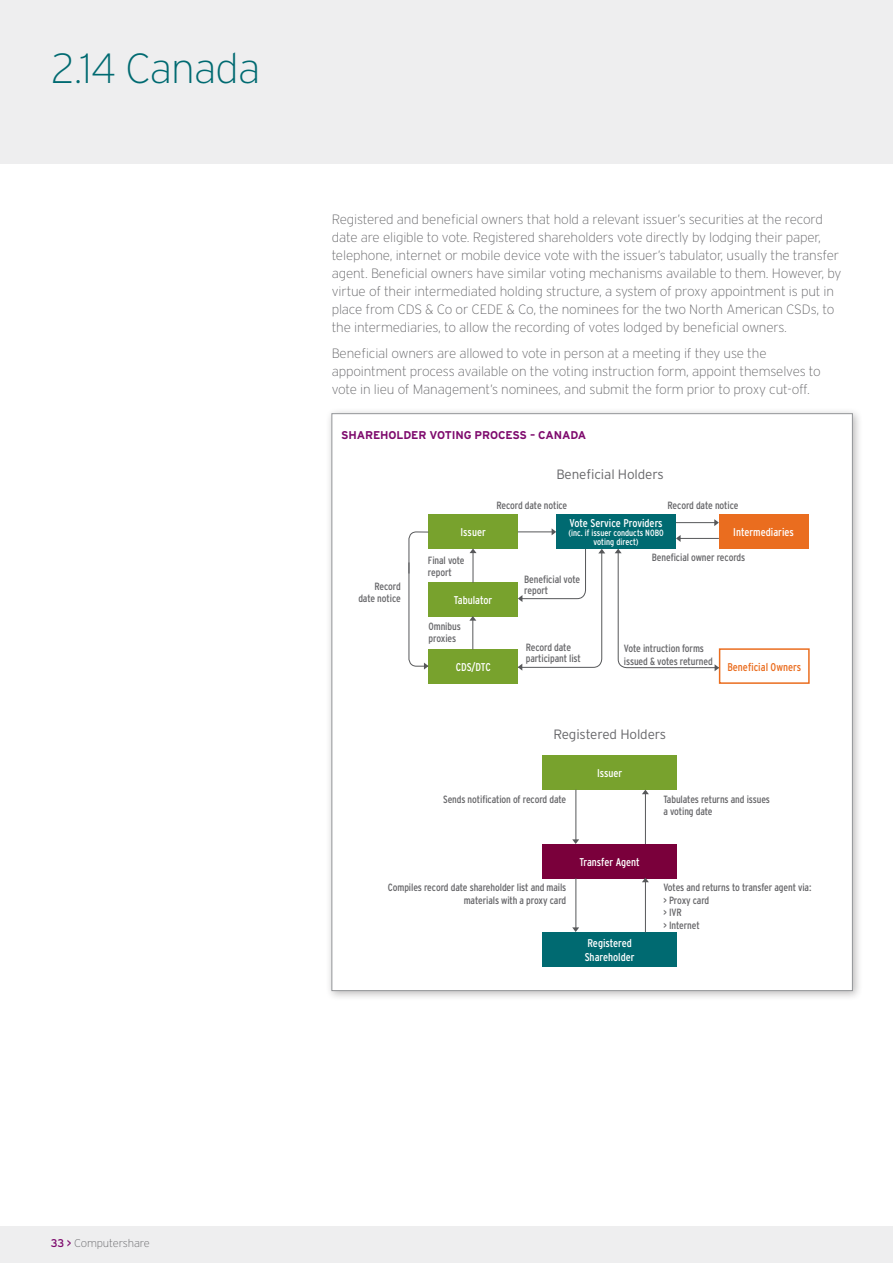
<style>
.page{position:relative;width:893px;height:1263px;background:#fff}
.page>*{position:absolute;margin:0;border:0;box-sizing:border-box;transform-origin:0 0}
._03_Page_Heading{font:200 42px "Interstate";letter-spacing:-.02em;color:#006a71}
._07_Body_copy{font:200 13.5px/18px "Interstate";letter-spacing:-.01em;color:#67676a}
._07_Body_copy-2{font:300 13.5px "Interstate";letter-spacing:-.01em;color:#67676a}
.t1{font:condensed 11.25px "Interstate";color:#fff}
._09_Caption_Heading{font:700 11.25px "Interstate";letter-spacing:-.01em;color:#7e0a6d}
.t2{font:200 11.25px "Interstate";letter-spacing:-.01em;color:#67676a}
.t3{font:condensed 11.25px "Interstate";color:#ea6d1f}
.t4{font:condensed 10.5px/12.6px "Interstate";letter-spacing:-.01em;color:#67676a}
.t5{font:condensed 9px/9px "Interstate";color:#fff;text-align:center}
.s1{font-weight:400;color:#7e0a6d}
</style>
<div class="page">
<div style="left:0;top:0;width:893px;height:164px;background:#eeeeef"></div>
<div style="left:0;top:1226px;width:893px;height:37px;background:#eeeeef"></div>
<div style="left:326px;top:407px;width:537px;height:594px;background:#231f20;opacity:.3"></div>
<div style="left:332px;top:413px;width:521px;height:578px;background:#fff;border:1px solid #939598"></div>
<div style="left:429px;top:514px;width:89px;height:34px;background:#78a22d"></div>
<div style="left:429px;top:582px;width:89px;height:34px;background:#78a22d"></div>
<div style="left:429px;top:649px;width:89px;height:34px;background:#78a22d"></div>
<hr style="left:473px;top:552px;width:1px;height:31px;background:#57585a">
<svg style="left:470px;top:548px;width:6px;height:5px"></svg>
<svg style="left:469px;top:616px;width:7px;height:33px"></svg>
<svg style="left:408px;top:531px;width:21px;height:138px"></svg>
<hr style="left:675px;top:522px;width:41px;height:1px;background:#57585a">
<svg style="left:714px;top:519px;width:5px;height:7px"></svg>
<hr style="left:518px;top:531px;width:36px;height:1px;background:#57585a">
<svg style="left:552px;top:528px;width:4px;height:7px"></svg>
<hr style="left:677px;top:538px;width:42px;height:1px;background:#57585a">
<svg style="left:676px;top:535px;width:5px;height:7px"></svg>
<svg style="left:615px;top:549px;width:104px;height:122px"></svg>
<div style="left:719px;top:648px;width:91px;height:36px;border:2px solid #ea6d1f"></div>
<div style="left:719px;top:514px;width:89px;height:34px;background:#ea6d1f"></div>
<div style="left:556px;top:514px;width:120px;height:34px;background:#006a71"></div>
<div style="left:542px;top:756px;width:135px;height:34px;background:#78a22d"></div>
<div style="left:542px;top:844px;width:135px;height:34px;background:#7a003b"></div>
<hr style="left:575px;top:790px;width:1px;height:51px;background:#57585a">
<hr style="left:645px;top:793px;width:1px;height:51px;background:#57585a">
<div style="left:542px;top:932px;width:135px;height:34px;background:#006a71"></div>
<hr style="left:575px;top:878px;width:1px;height:51px;background:#57585a">
<hr style="left:645px;top:881px;width:1px;height:51px;background:#57585a">
<svg style="left:642px;top:790px;width:7px;height:4px"></svg>
<svg style="left:572px;top:839px;width:7px;height:5px"></svg>
<svg style="left:572px;top:927px;width:7px;height:5px"></svg>
<svg style="left:642px;top:878px;width:7px;height:4px"></svg>
<svg style="left:517px;top:548px;width:88px;height:123px"></svg>
<p class="_03_Page_Heading" style="left:51px;top:45px;width:211px">2.14 Canada</p>
<p class="_07_Body_copy" style="left:332px;top:210px;width:511px">Registered and beneficial owners that hold a relevant issuer’s securities at the record date are eligible to vote. Registered shareholders vote directly by lodging their paper, telephone, internet or mobile device vote with the issuer’s tabulator, usually the transfer agent. Beneficial owners have similar voting mechanisms available to them. However, by virtue of their intermediated holding structure, a system of proxy appointment is put in place from CDS &amp; Co or CEDE &amp; Co, the nominees for the two North American CSDs, to the intermediaries, to allow the recording of votes lodged by beneficial owners.</p>
<p class="_07_Body_copy" style="left:332px;top:344px;width:491px">Beneficial owners are allowed to vote in person at a meeting if they use the appointment process available on the voting instruction form, appoint themselves to vote in lieu of Management’s nominees, and submit the form prior to proxy cut-off.</p>
<p class="_09_Caption_Heading" style="left:341px;top:429px;width:247px">SHAREHOLDER VOTING PROCESS – CANADA</p>
<p class="_07_Body_copy-2" style="left:556px;top:467px;width:109px">Beneficial Holders</p>
<p class="t1" style="left:460px;top:526px;width:27px">Issuer</p>
<p class="t4" style="left:496px;top:499px;width:72px">Record date notice</p>
<p class="t4" style="left:667px;top:499px;width:72px">Record date notice</p>
<p class="t1" style="left:569px;top:517px;width:95px">Vote Service Providers</p>
<p class="t5" style="left:568px;top:528px;width:97px">(inc. if issuer conducts NOBO voting direct)</p>
<p class="t1" style="left:733px;top:526px;width:62px">Intermediaries</p>
<p class="t4" style="left:428px;top:554px;width:38px;line-height:12px">Final vote report</p>
<p class="t4" style="left:652px;top:551px;width:95px">Beneficial owner records</p>
<p class="t4" style="left:524px;top:574px;width:57px;line-height:10.5px">Beneficial vote report</p>
<p class="t4" style="left:374px;top:580px;width:28px">Record</p>
<p class="t4" style="left:358px;top:592px;width:44px">date notice</p>
<p class="t1" style="left:454px;top:593px;width:40px">Tabulator</p>
<p class="t4" style="left:429px;top:621px;width:34px;line-height:12px">Omnibus proxies</p>
<p class="t1" style="left:456px;top:661px;width:37px">CDS/DTC</p>
<p class="t4" style="left:526px;top:642px;width:57px;line-height:10.5px">Record date participant list</p>
<p class="t4" style="left:624px;top:642px;width:90px">Vote intruction forms issued &amp; votes returned</p>
<p class="t3" style="left:727px;top:660px;width:75px">Beneficial Owners</p>
<p class="_07_Body_copy-2" style="left:553px;top:727px;width:114px">Registered Holders</p>
<p class="t1" style="left:597px;top:767px;width:27px">Issuer</p>
<p class="t4" style="left:443px;top:792px;width:125px">Sends notification of record date</p>
<p class="t4" style="left:663px;top:792px;width:108px">Tabulates returns and issues a voting date</p>
<p class="t1" style="left:579px;top:855px;width:62px">Transfer Agent</p>
<p class="t4" style="left:388px;top:881px;width:180px;text-align:right">Compiles record date shareholder list and mails materials with a proxy card</p>
<p class="t4" style="left:663px;top:881px;width:149px">Votes and returns to transfer agent via:</p>
<p class="t4" style="left:663px;top:894px;width:47px">&gt; Proxy card</p>
<p class="t4" style="left:663px;top:906px;width:20px">&gt; IVR</p>
<p class="t4" style="left:663px;top:919px;width:38px">&gt; Internet</p>
<p class="t1" style="left:587px;top:937px;width:46px">Registered</p>
<p class="t1" style="left:585px;top:950px;width:52px">Shareholder</p>
<p class="t2" style="left:51px;top:1237px;width:101px"><span class="s1">33 &gt;</span> Computershare</p>
</div>
